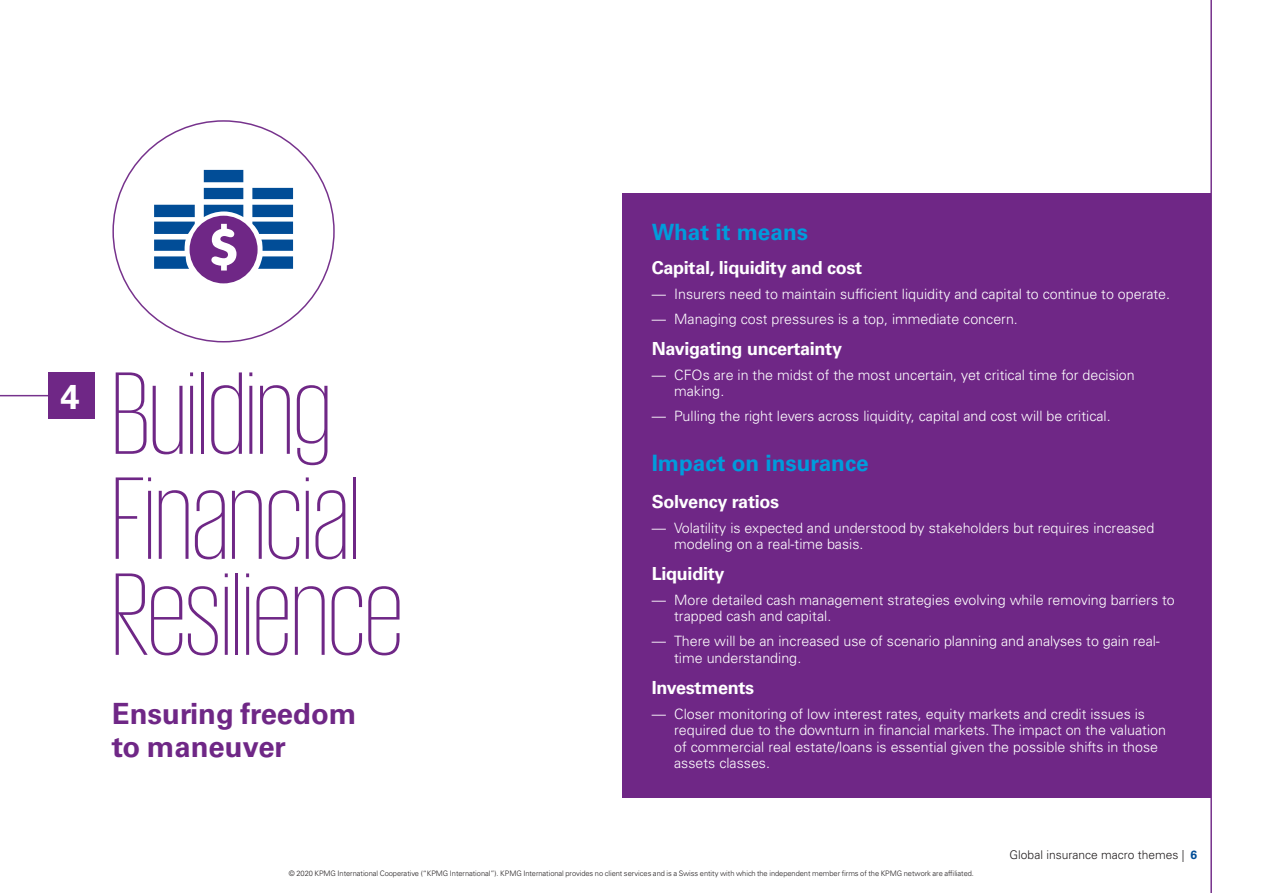
<style>
.page{position:relative;width:1263px;height:893px;background:#fff}
.page>*{position:absolute;margin:0;border:0;box-sizing:border-box;transform-origin:0 0}
.t1{font:200 120px/100.5px "KPMG";color:#6f2786}
.t2{font:700 34.5px "Univers LT Std";color:#fff}
.t3{font:700 29.25px/33px "Univers LT Std";color:#6f2786}
.t4{font:700 22.5px "Univers LT Std";color:#009cdc}
.t5{font:700 18px "Univers LT Std";letter-spacing:-.015em;color:#fff}
.t6{font:300 14.25px/16.5px "Univers LT Std";color:#fff}
.t7{font:300 12px "Univers LT Std";color:#231f20}
.t8{font:300 7.5px "Univers LT Std";letter-spacing:-.005em;color:#231f20}
.s1{font-weight:700;color:#014d97}
</style>
<div class="page">
<div style="left:622px;top:193px;width:588px;height:605px;background:#6f2786"></div>
<hr style="left:1210px;top:0;width:2px;height:893px;background:#6f2786">
<div style="left:49px;top:372px;width:46px;height:47px;background:#6f2786"></div>
<hr style="left:0;top:395px;width:49px;height:1px;background:#6f2786">
<div style="left:190px;top:216px;width:68px;height:67px;background:#6f2786;border-radius:50%"></div>
<svg style="left:154px;top:170px;width:139px;height:101px"></svg>
<h2 class="t2" style="left:61px;top:376px;width:21px">4</h2>
<h1 class="t1" style="left:112px;top:361px;width:293px">Building<br>Financial<br>Resilience</h1>
<h3 class="t3" style="left:112px;top:697px;width:246px">Ensuring freedom to maneuver</h3>
<h3 class="t4" style="left:652px;top:218px;width:158px">What it means</h3>
<p class="t5" style="left:652px;top:257px;width:212px">Capital, liquidity and cost</p>
<p class="t6" style="left:652px;top:285px;width:520px">— Insurers need to maintain sufficient liquidity and capital to continue to operate.</p>
<p class="t6" style="left:652px;top:311px;width:368px">— Managing cost pressures is a top, immediate concern.</p>
<p class="t5" style="left:652px;top:338px;width:192px">Navigating uncertainty</p>
<p class="t6" style="left:674px;top:366px;width:462px;text-indent:-23px">— CFOs are in the midst of the most uncertain, yet critical time for decision making.</p>
<p class="t6" style="left:652px;top:408px;width:460px">— Pulling the right levers across liquidity, capital and cost will be critical.</p>
<h3 class="t4" style="left:652px;top:450px;width:219px">Impact on insurance</h3>
<p class="t5" style="left:652px;top:491px;width:129px">Solvency ratios</p>
<p class="t6" style="left:674px;top:519px;width:482px;text-indent:-23px">— Volatility is expected and understood by stakeholders but requires increased modeling on a real-time basis.</p>
<p class="t5" style="left:652px;top:563px;width:74px">Liquidity</p>
<p class="t6" style="left:674px;top:591px;width:502px;text-indent:-23px">— More detailed cash management strategies evolving while removing barriers to trapped cash and capital.</p>
<p class="t6" style="left:674px;top:633px;width:487px;text-indent:-23px">— There will be an increased use of scenario planning and analyses to gain real&shy;time understanding.</p>
<p class="t5" style="left:652px;top:677px;width:104px">Investments</p>
<p class="t6" style="left:674px;top:705px;width:493px;text-indent:-23px">— Closer monitoring of low interest rates, equity markets and credit issues is required due to the downturn in financial markets. The impact on the valuation of commercial real estate/loans is essential given the possible shifts in those assets classes.</p>
<p class="t7" style="left:1010px;top:848px;width:189px">Global insurance macro themes | <span class="s1">6</span></p>
<p class="t8" style="left:289px;top:869px;width:687px">© 2020 KPMG International Cooperative (“KPMG International”). KPMG International provides no client services and is a Swiss entity with which the independent member firms of the KPMG network are affiliated.</p>
</div>
